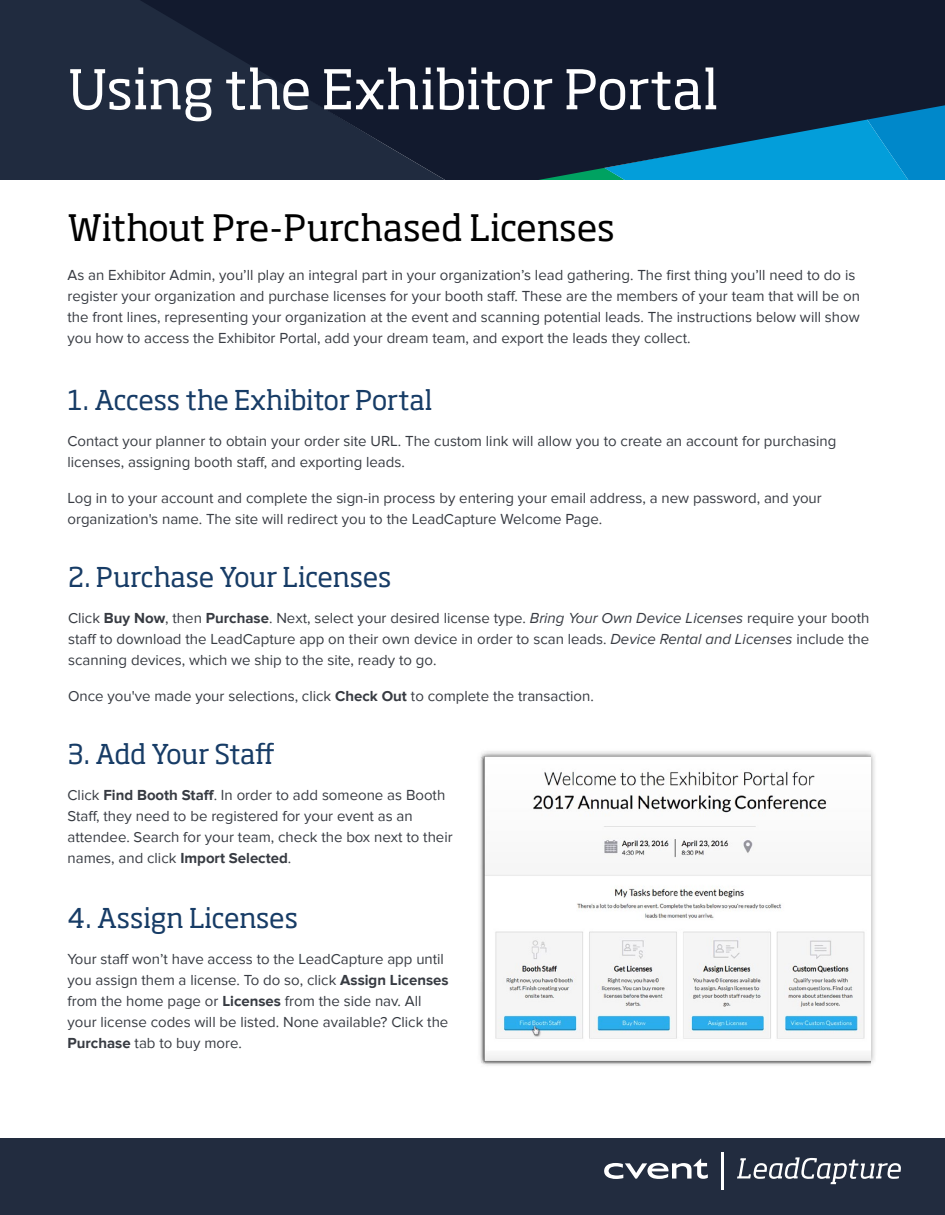
<style>
.page{position:relative;width:945px;height:1215px;background:#fff}
.page>*{position:absolute;margin:0;border:0;box-sizing:border-box;transform-origin:0 0}
.t1{font:54px "Soho Std";letter-spacing:-.005em;color:#fff}
.t2{font:36px "Soho Std";letter-spacing:-.01em;color:#000}
.t3{font:27px "Soho Std";letter-spacing:-.01em;color:#173c66}
.t4{font:27px "Soho Std";letter-spacing:-.03em;color:#173c66}
.t5{font:15px/21px "Proxima Nova";color:#373b42}
.s1{font-weight:700}
.s2{font-style:italic}
</style>
<div class="page">
<div style="left:0;top:0;width:140px;height:180px;background:#202b3f"></div>
<svg style="left:140px;top:0;width:805px;height:180px;background:#132a42"></svg>
<img style="left:480px;top:751px;width:390px;height:315px">
<div style="left:0;top:1138px;width:945px;height:77px;background:#222c3f"></div>
<svg style="left:604px;top:1159px;width:104px;height:20px"></svg>
<hr style="left:722px;top:1152px;width:2px;height:38px;background:#fff">
<svg style="left:737px;top:1157px;width:164px;height:27px"></svg>
<h1 class="t1" style="left:68px;top:55px;width:653px">Using the Exhibitor Portal</h1>
<h2 class="t2" style="left:68px;top:205px;width:549px">Without Pre-Purchased Licenses</h2>
<p class="t5" style="left:68px;top:265px;width:794px">As an Exhibitor Admin, you’ll play an integral part in your organization’s lead gathering. The first thing you’ll need to do is register your organization and purchase licenses for your booth staff. These are the members of your team that will be on the front lines, representing your organization at the event and scanning potential leads. The instructions below will show you how to access the Exhibitor Portal, add your dream team, and export the leads they collect.</p>
<h3 class="t3" style="left:68px;top:383px;width:367px">1. Access the Exhibitor Portal</h3>
<p class="t5" style="left:68px;top:430px;width:771px">Contact your planner to obtain your order site URL. The custom link will allow you to create an account for purchasing licenses, assigning booth staff, and exporting leads.</p>
<p class="t5" style="left:68px;top:487px;width:756px">Log in to your account and complete the sign-in process by entering your email address, a new password, and your organization's name. The site will redirect you to the LeadCapture Welcome Page.</p>
<h3 class="t3" style="left:68px;top:561px;width:325px">2. Purchase Your Licenses</h3>
<p class="t5" style="left:68px;top:608px;width:803px;text-align:justify">Click <span class="s1">Buy Now</span>, then <span class="s1">Purchase</span>. Next, select your desired license type. <span class="s2">Bring Your Own Device Licenses</span> require your booth staff to download the LeadCapture app on their own device in order to scan leads. <span class="s2">Device Rental and Licenses</span> include the scanning devices, which we ship to the site, ready to go.</p>
<p class="t5" style="left:68px;top:686px;width:527px">Once you've made your selections, click <span class="s1">Check Out</span> to complete the transaction.</p>
<h3 class="t4" style="left:68px;top:737px;width:209px">3. Add Your Staff</h3>
<p class="t5" style="left:68px;top:785px;width:387px">Click <span class="s1">Find Booth Staff</span>. In order to add someone as Booth Staff, they need to be registered for your event as an attendee. Search for your team, check the box next to their names, and click <span class="s1">Import Selected</span>.</p>
<h3 class="t3" style="left:68px;top:901px;width:232px">4. Assign Licenses</h3>
<p class="t5" style="left:68px;top:949px;width:383px">Your staff won’t have access to the LeadCapture app until you assign them a license. To do so, click <span class="s1">Assign Licenses </span>from the home page or <span class="s1">Licenses</span> from the side nav. All your license codes will be listed. None available? Click the <span class="s1">Purchase</span> tab to buy more.</p>
</div>
